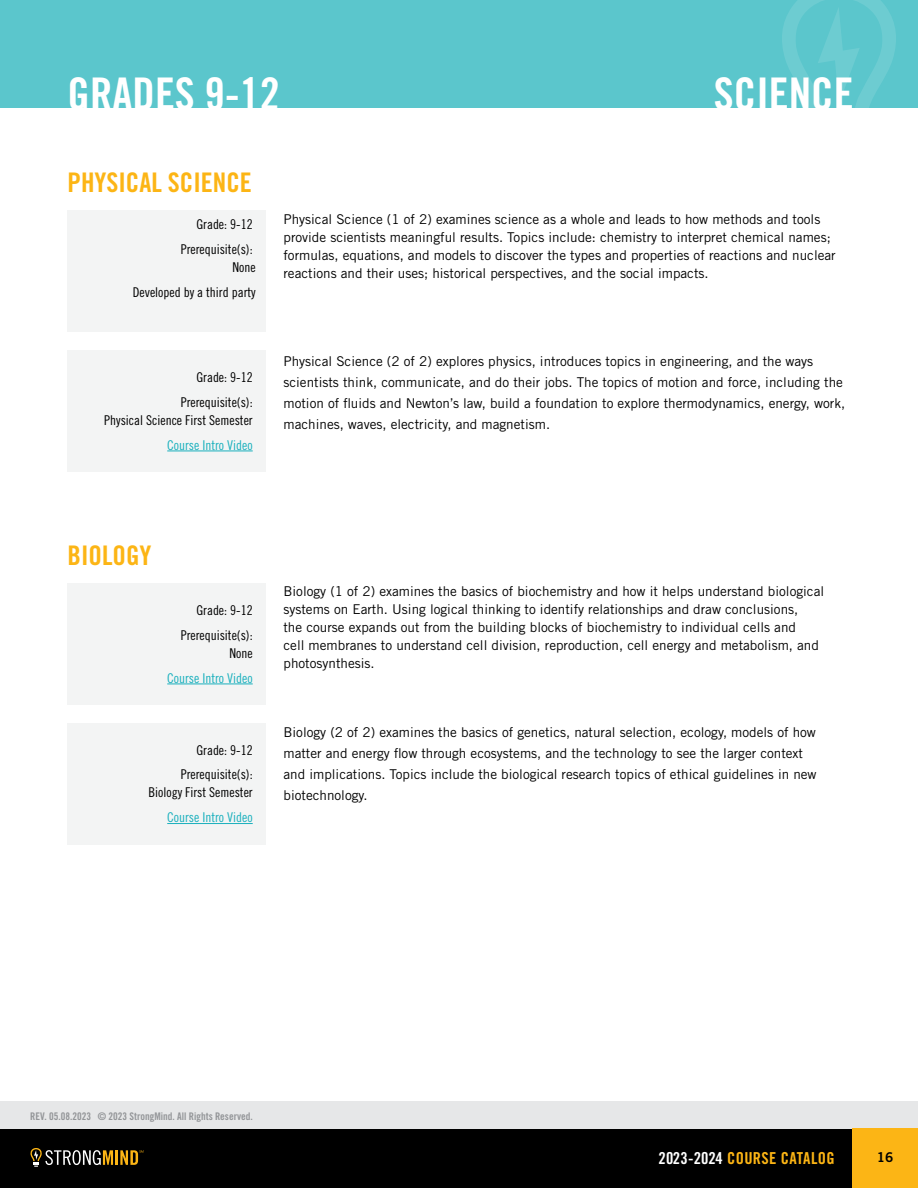
<style>
.page{position:relative;width:918px;height:1188px;background:#fff}
.page>*{position:absolute;margin:0;border:0;box-sizing:border-box;transform-origin:0 0}
.t1{font:45px "Trade Gothic LT Std Bd Cn 20";color:#fff}
.t2{font:27px "Trade Gothic LT Std Bd Cn 20";color:#fcb515}
.t3{font:16.5px "Trade Gothic LT Std Bd Cn 20";letter-spacing:.02em;color:#fcb515}
.t4{font:13.5px/18px "Trade Gothic LT Std";color:#000}
.t5{font:13.5px/24.8px "Trade Gothic LT Std Cn 18";color:#000;text-align:right}
.t6{font:13.5px "Trade Gothic LT Std Cn 18";color:#1ab0bd}
.t7{font:13.5px "Trade Gothic LT Std Bd 2";color:#000}
.t8{font:10.5px "Trade Gothic LT Std Bd Cn 20";color:#939598}
.s1{color:#fff}
</style>
<div class="page">
<div style="left:0;top:1102px;width:918px;height:27px;background:#e6e7e8"></div>
<div style="left:0;top:1129px;width:918px;height:59px;background:#000"></div>
<div style="left:852px;top:1129px;width:66px;height:59px;background:#fcb515"></div>
<hr style="left:115px;top:1150px;width:3px;height:15px;background:#fcb515">
<svg style="left:30px;top:1148px;width:83px;height:19px"></svg>
<svg style="left:120px;top:1150px;width:24px;height:15px"></svg>
<div style="left:0;top:0;width:918px;height:108px;background:#5bc6cc"></div>
<svg style="left:782px;top:0;width:114px;height:108px"></svg>
<div style="left:68px;top:211px;width:198px;height:121px;background:#f3f4f4"></div>
<div style="left:68px;top:350px;width:198px;height:122px;background:#f3f4f4"></div>
<hr style="left:167px;top:451px;width:86px;height:1px;background:#1ab0bd">
<div style="left:68px;top:583px;width:198px;height:122px;background:#f3f4f4"></div>
<hr style="left:167px;top:684px;width:86px;height:1px;background:#1ab0bd">
<div style="left:68px;top:723px;width:198px;height:121px;background:#f3f4f4"></div>
<hr style="left:167px;top:823px;width:86px;height:1px;background:#1ab0bd">
<h1 class="t1" style="left:68px;top:66px;width:214px">GRADES 9-12</h1>
<h1 class="t1" style="left:714px;top:66px;width:141px">SCIENCE</h1>
<h2 class="t2" style="left:68px;top:166px;width:186px">PHYSICAL SCIENCE</h2>
<p class="t5" style="left:181px;top:212px;width:73px">Grade: 9-12<br>Prerequisite(s):</p>
<p class="t5" style="left:133px;top:255px;width:124px">None<br>Developed by a third party</p>
<p class="t5" style="left:181px;top:365px;width:73px">Grade: 9-12<br>Prerequisite(s):</p>
<p class="t5" style="left:104px;top:407px;width:150px">Physical Science First Semester</p>
<p class="t6" style="left:167px;top:437px;width:87px">Course Intro Video</p>
<p class="t4" style="left:284px;top:210px;width:554px">Physical Science (1 of 2) examines science as a whole and leads to how methods and tools provide scientists meaningful results. Topics include: chemistry to interpret chemical names; formulas, equations, and models to discover the types and properties of reactions and nuclear reactions and their uses; historical perspectives, and the social impacts.</p>
<p class="t4" style="left:284px;top:350px;width:563px;line-height:21px">Physical Science (2 of 2) explores physics, introduces topics in engineering, and the ways scientists think, communicate, and do their jobs. The topics of motion and force, including the motion of fluids and Newton’s law, build a foundation to explore thermodynamics, energy, work, machines, waves, electricity, and magnetism.</p>
<h2 class="t2" style="left:68px;top:539px;width:85px">BIOLOGY</h2>
<p class="t5" style="left:181px;top:598px;width:73px">Grade: 9-12<br>Prerequisite(s):</p>
<p class="t5" style="left:229px;top:640px;width:25px">None</p>
<p class="t6" style="left:167px;top:670px;width:87px">Course Intro Video</p>
<p class="t5" style="left:181px;top:737px;width:73px">Grade: 9-12<br>Prerequisite(s):</p>
<p class="t5" style="left:148px;top:780px;width:106px">Biology First Semester</p>
<p class="t6" style="left:167px;top:809px;width:87px">Course Intro Video</p>
<p class="t4" style="left:284px;top:582px;width:542px">Biology (1 of 2) examines the basics of biochemistry and how it helps understand biological systems on Earth. Using logical thinking to identify relationships and draw conclusions,<br>the course expands out from the building blocks of biochemistry to individual cells and<br>cell membranes to understand cell division, reproduction, cell energy and metabolism, and photosynthesis.</p>
<p class="t4" style="left:284px;top:721px;width:535px;line-height:21px">Biology (2 of 2) examines the basics of genetics, natural selection, ecology, models of how matter and energy flow through ecosystems, and the technology to see the larger context and implications. Topics include the biological research topics of ethical guidelines in new biotechnology.</p>
<p class="t8" style="left:30px;top:1110px;width:224px">REV. 05.08.2023 © 2023 StrongMind. All Rights Reserved.</p>
<p class="t3" style="left:658px;top:1148px;width:178px"><span class="s1">2023-2024</span> COURSE CATALOG</p>
<p class="t7" style="left:877px;top:1148px;width:18px">16</p>
</div>
